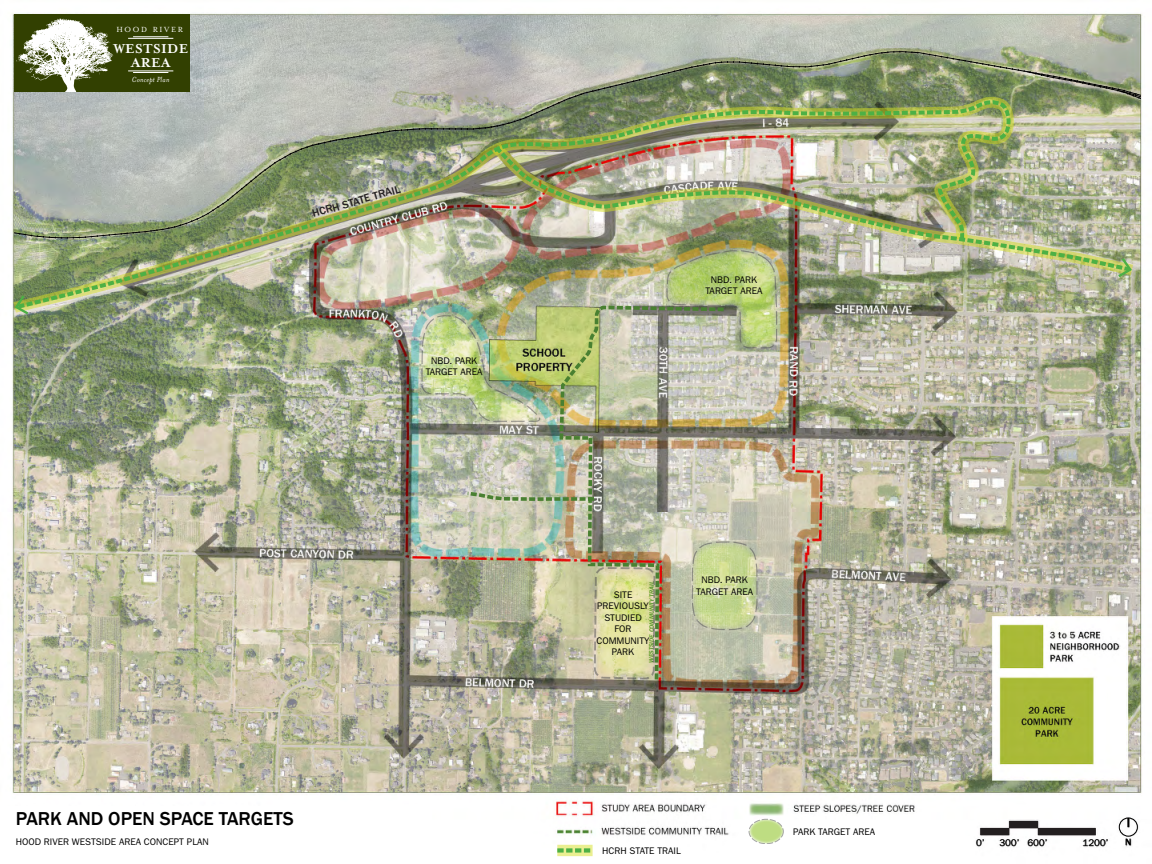
<style>
.page{position:relative;width:1152px;height:864px;background:#fff}
.page>*{position:absolute;margin:0;border:0;box-sizing:border-box;transform-origin:0 0}
.t1{font:500 19.2px "Franklin Gothic";color:#000}
.t2{font:700 14.8px/13.9px "Mrs Eaves OT";letter-spacing:.025em;color:#fff;text-align:center}
.t3{font:500 11.2px "ITC Franklin Gothic Std";color:#231f20}
.t4{font:9.6px/11.5px "ITC Franklin Gothic Std";color:#000;text-align:center}
.t5{font:500 9.6px "Franklin Gothic";color:#000}
.t6{font:italic 8.52px "Mrs Eaves OT";letter-spacing:.025em;color:#fff}
.t7{font:8.52px "Mrs Eaves OT";letter-spacing:.2em;color:#fff}
.t8{font:6.4px "ITC Franklin Gothic Std Med It";letter-spacing:-.005em;color:#498031}
</style>
<div class="page">
<img style="left:12px;top:13px;width:1130px;height:844px">
<svg style="left:888px;top:51px;width:253px;height:68px;background:#8e9978"></svg>
<img style="left:558px;top:313px;width:169px;height:370px">
<svg style="left:464px;top:489px;width:134px;height:14px;background:#adb798"></svg>
<div style="left:0;top:806px;width:432px;height:58px;background:#fff"></div>
<div style="left:980px;top:828px;width:29px;height:7px;background:#231f20"></div>
<div style="left:1009px;top:821px;width:29px;height:7px;background:#231f20"></div>
<div style="left:1038px;top:828px;width:58px;height:7px;background:#231f20"></div>
<div style="left:1119px;top:818px;width:18px;height:18px;border:1px solid #000;border-radius:50%"></div>
<img style="left:12px;top:96px;width:1005px;height:216px">
<svg style="left:15px;top:295px;width:13px;height:20px"></svg>
<img style="left:492px;top:144px;width:642px;height:130px">
<svg style="left:1118px;top:258px;width:14px;height:19px"></svg>
<img style="left:633px;top:250px;width:144px;height:98px">
<svg style="left:595px;top:567px;width:60px;height:113px;background:#d9d89e"></svg>
<svg style="left:692px;top:541px;width:66px;height:89px;background:#c6d399"></svg>
<img style="left:421px;top:315px;width:119px;height:107px">
<svg style="left:749px;top:819px;width:34px;height:25px"></svg>
<div style="left:749px;top:819px;width:35px;height:25px;border:1px dashed #4d4d4f;border-radius:50%"></div>
<div style="left:557px;top:845px;width:36px;height:11px;background:#eaef91"></div>
<svg style="left:557px;top:848px;width:36px;height:5px"></svg>
<div style="left:14px;top:14px;width:176px;height:78px;background:#324001"></div>
<img style="left:16px;top:18px;width:866px;height:221px">
<p class="t7" style="left:116px;top:25px;width:68px">HOOD RIVER</p>
<h2 class="t2" style="left:113px;top:42px;width:76px">WESTSIDE<br>AREA</h2>
<p class="t6" style="left:132px;top:74px;width:39px">Concept Plan</p>
<p class="t3" style="left:311px;top:208px;width:92px;rotate:-16deg">HCRH STATE TRAIL</p>
<p class="t4" style="left:426px;top:355px;width:58px">NBD. PARK<br>TARGET AREA</p>
<p class="t4" style="left:705px;top:274px;width:58px">NBD. PARK<br>TARGET AREA</p>
<p class="t4" style="left:702px;top:574px;width:48px">NBD. PARK</p>
<p class="t8" style="left:648px;top:663px;width:83px;rotate:-90deg">WESTSIDE COMMUNITY TRAIL</p>
<p class="t4" style="left:614px;top:589px;width:20px">SITE</p>
<p class="t4" style="left:696px;top:586px;width:58px">TARGET AREA</p>
<p class="t4" style="left:596px;top:600px;width:55px">PREVIOUSLY<br>STUDIED<br>FOR<br>COMMUNITY<br>PARK</p>
<h1 class="t1" style="left:16px;top:807px;width:280px">PARK AND OPEN SPACE TARGETS</h1>
<p class="t4" style="left:16px;top:836px;width:195px">HOOD RIVER WESTSIDE AREA CONCEPT PLAN</p>
<p class="t4" style="left:976px;top:837px;width:10px">0’</p>
<p class="t4" style="left:999px;top:837px;width:50px">300’ 600’</p>
<p class="t4" style="left:1083px;top:837px;width:27px">1200’</p>
<p class="t5" style="left:1125px;top:836px;width:8px">N</p>
<p class="t4" style="left:793px;top:826px;width:84px">PARK TARGET AREA</p>
<p class="t4" style="left:602px;top:845px;width:80px">HCRH STATE TRAIL</p>
</div>
